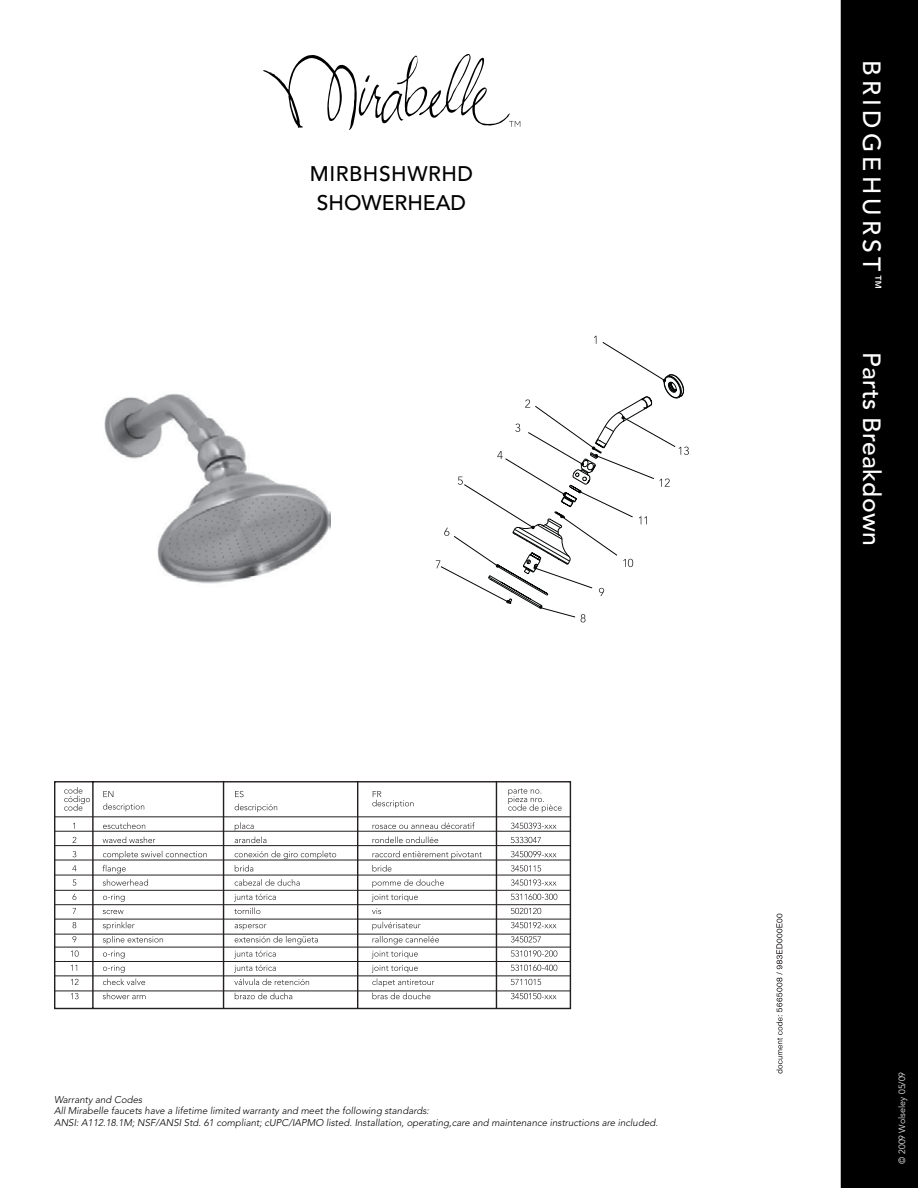
<style>
.page{position:relative;width:918px;height:1188px;background:#fff}
.page>*{position:absolute;margin:0;border:0;box-sizing:border-box;transform-origin:0 0}
.t1{font:500 24.75px "Avenir";letter-spacing:.01em;color:#fff}
.t2{font:500 24.75px "Avenir";letter-spacing:.17em;color:#fff}
.t3{font:500 21px/28.2px "Avenir";letter-spacing:.025em;color:#000;text-align:center}
.t4{font:italic 300 9.75px/11.7px "Avenir";color:#000}
.t5{font:300 9px "Avenir";color:#fff}
</style>
<div class="page">
<div style="left:841px;top:0;width:77px;height:1188px;background:#000"></div>
<svg style="left:776px;top:914px;width:7px;height:160px"></svg>
<svg style="left:440px;top:342px;width:215px;height:276px"></svg>
<svg style="left:488px;top:374px;width:192px;height:235px"></svg>
<svg style="left:506px;top:600px;width:4px;height:3px"></svg>
<svg style="left:578px;top:490px;width:4px;height:3px"></svg>
<svg style="left:621px;top:416px;width:4px;height:3px"></svg>
<svg style="left:531px;top:526px;width:4px;height:3px"></svg>
<svg style="left:533px;top:566px;width:4px;height:3px"></svg>
<svg style="left:592px;top:446px;width:6px;height:11px"></svg>
<svg style="left:458px;top:477px;width:5px;height:8px"></svg>
<svg style="left:444px;top:528px;width:5px;height:8px"></svg>
<svg style="left:436px;top:560px;width:4px;height:8px"></svg>
<svg style="left:581px;top:614px;width:5px;height:8px"></svg>
<svg style="left:599px;top:588px;width:5px;height:8px"></svg>
<svg style="left:623px;top:559px;width:10px;height:8px"></svg>
<svg style="left:639px;top:516px;width:8px;height:8px"></svg>
<svg style="left:659px;top:479px;width:11px;height:8px"></svg>
<svg style="left:679px;top:447px;width:10px;height:8px"></svg>
<svg style="left:54px;top:780px;width:518px;height:230px"></svg>
<svg style="left:64px;top:787px;width:26px;height:24px"></svg>
<hr style="left:496px;top:781px;width:1px;height:227px;background:#231f20">
<hr style="left:55px;top:817px;width:515px;height:1px;background:#231f20">
<hr style="left:55px;top:831px;width:515px;height:1px;background:#231f20">
<hr style="left:55px;top:845px;width:515px;height:1px;background:#231f20">
<hr style="left:55px;top:860px;width:515px;height:1px;background:#231f20">
<hr style="left:223px;top:781px;width:1px;height:227px;background:#231f20">
<hr style="left:357px;top:781px;width:1px;height:227px;background:#231f20">
<svg style="left:508px;top:788px;width:54px;height:24px"></svg>
<svg style="left:103px;top:791px;width:311px;height:21px"></svg>
<hr style="left:55px;top:875px;width:515px;height:1px;background:#231f20">
<hr style="left:55px;top:890px;width:515px;height:1px;background:#231f20">
<hr style="left:55px;top:904px;width:515px;height:1px;background:#231f20">
<hr style="left:55px;top:919px;width:515px;height:1px;background:#231f20">
<hr style="left:55px;top:934px;width:515px;height:1px;background:#231f20">
<hr style="left:55px;top:947px;width:515px;height:1px;background:#231f20">
<hr style="left:55px;top:961px;width:515px;height:1px;background:#231f20">
<hr style="left:55px;top:976px;width:515px;height:1px;background:#231f20">
<hr style="left:55px;top:991px;width:515px;height:1px;background:#231f20">
<img style="left:104px;top:394px;width:227px;height:190px">
<svg style="left:235px;top:822px;width:19px;height:9px"></svg>
<svg style="left:235px;top:837px;width:31px;height:6px"></svg>
<svg style="left:235px;top:851px;width:101px;height:8px"></svg>
<svg style="left:235px;top:865px;width:18px;height:6px"></svg>
<svg style="left:235px;top:879px;width:65px;height:7px"></svg>
<svg style="left:234px;top:894px;width:42px;height:8px"></svg>
<svg style="left:234px;top:908px;width:26px;height:6px"></svg>
<svg style="left:235px;top:924px;width:31px;height:6px"></svg>
<svg style="left:235px;top:936px;width:83px;height:8px"></svg>
<svg style="left:234px;top:951px;width:42px;height:8px"></svg>
<svg style="left:234px;top:965px;width:42px;height:8px"></svg>
<svg style="left:234px;top:979px;width:75px;height:6px"></svg>
<svg style="left:235px;top:993px;width:57px;height:6px"></svg>
<svg style="left:373px;top:822px;width:102px;height:7px"></svg>
<svg style="left:373px;top:837px;width:65px;height:6px"></svg>
<svg style="left:373px;top:851px;width:109px;height:8px"></svg>
<svg style="left:372px;top:865px;width:19px;height:6px"></svg>
<svg style="left:372px;top:879px;width:72px;height:9px"></svg>
<svg style="left:372px;top:894px;width:46px;height:8px"></svg>
<svg style="left:372px;top:908px;width:9px;height:6px"></svg>
<svg style="left:372px;top:922px;width:49px;height:8px"></svg>
<svg style="left:373px;top:936px;width:66px;height:8px"></svg>
<svg style="left:372px;top:951px;width:46px;height:8px"></svg>
<svg style="left:372px;top:965px;width:46px;height:8px"></svg>
<svg style="left:372px;top:979px;width:62px;height:8px"></svg>
<svg style="left:372px;top:993px;width:58px;height:6px"></svg>
<svg style="left:263px;top:54px;width:257px;height:76px"></svg>
<h2 class="t3" style="left:310px;top:161px;width:165px">MIRBHSHWRHD<br>SHOWERHEAD</h2>
<h1 class="t2" style="left:886px;top:60px;width:231px;rotate:90deg">BRIDGEHURST<sup>™</sup></h1>
<h1 class="t1" style="left:886px;top:352px;width:195px;rotate:90deg">Parts Breakdown</h1>
<p class="t4" style="left:54px;top:1094px;width:605px">Warranty and Codes<br>All Mirabelle faucets have a lifetime limited warranty and meet the following standards:<br>ANSI: A112.18.1M; NSF/ANSI Std. 61 compliant; cUPC/IAPMO listed. Installation, operating,care and maintenance instructions are included.</p>
<p class="t5" style="left:897px;top:1164px;width:93px;rotate:-90deg">© 2009 Wolseley 05/09</p>
</div>
